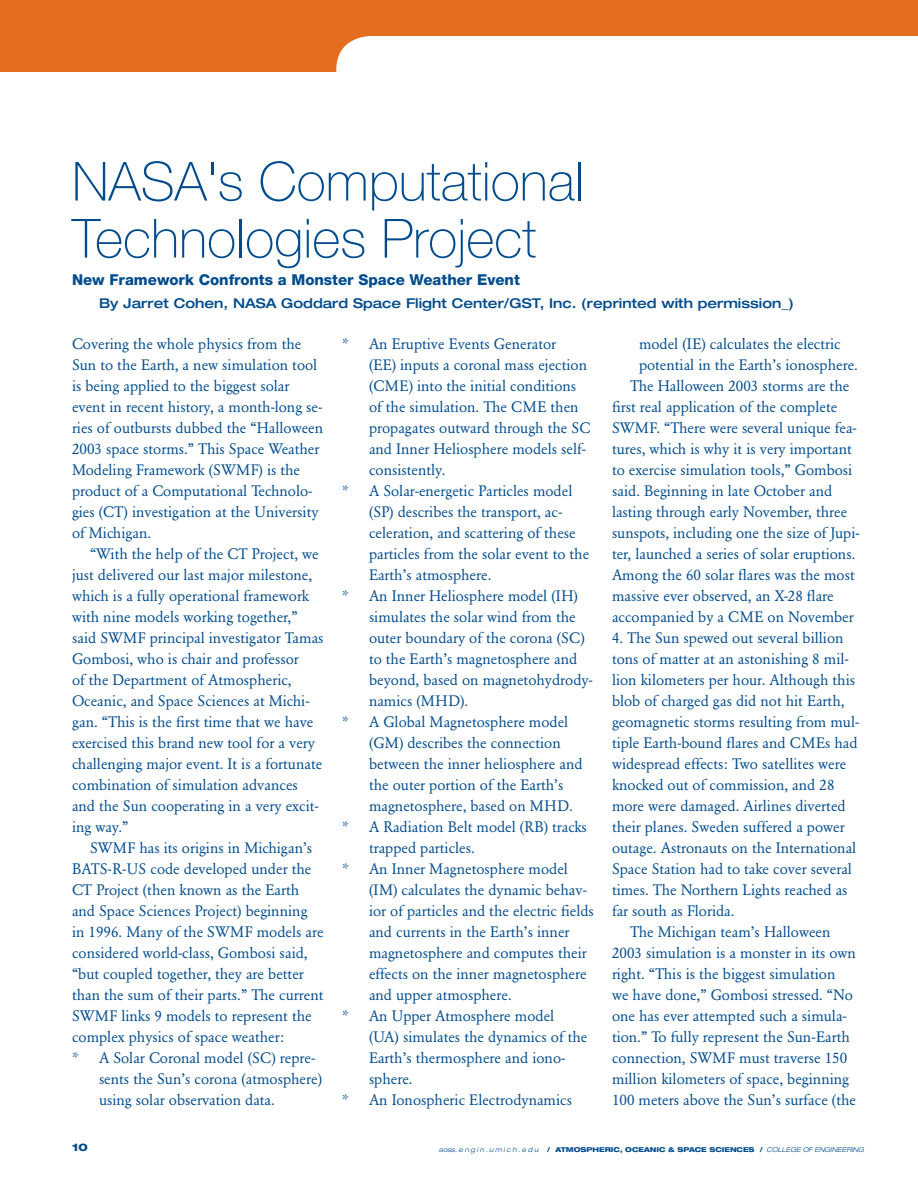
<style>
.page{position:relative;width:918px;height:1188px;background:#fff}
.page>*{position:absolute;margin:0;border:0;box-sizing:border-box;transform-origin:0 0}
.t1{font:100 54px/57px "Helvetica Neue LT Std";color:#004b8d}
.t2{font:15px/21px "Garamond BE";color:#004b8d}
.t3{font:800 15px "Helvetica Neue LT Std";color:#004b8d}
.t4{font:500 expanded 13.5px "Helvetica Neue LT Std";color:#004b8d}
.t5{font:800 expanded 10.5px "Helvetica Neue LT Std";color:#004b8d}
.t6{font:italic 300 expanded 6.75px "Helvetica Neue LT Std";color:#004b8d}
.t7{font:800 expanded 6.75px "Helvetica Neue LT Std";color:#004b8d}
.t8{font:italic 300 expanded 6.75px "Helvetica Neue LT Std";letter-spacing:.215em;color:#004b8d}
.s1{font-weight:800;font-style:normal}
</style>
<div class="page">
<div style="left:0;top:0;width:918px;height:72px;background:#e36f1e"></div>
<div style="left:336px;top:36px;width:474px;height:72px;background:#fff;border-radius:34px"></div>
<div style="left:702px;top:36px;width:216px;height:72px;background:#fff"></div>
<h1 class="t1" style="left:72px;top:153px;width:513px">NASA's Computational<br>Technologies Project</h1>
<p class="t3" style="left:72px;top:271px;width:449px">New Framework Confronts a Monster Space Weather Event</p>
<p class="t4" style="left:99px;top:295px;width:696px">By Jarret Cohen, NASA Goddard Space Flight Center/GST, Inc. (reprinted with permission_)</p>
<p class="t2" style="left:72px;top:333px;width:253px">Covering the whole physics from the Sun to the Earth, a new simulation tool is being applied to the biggest solar event in recent history, a month-long se&shy;ries of outbursts dubbed the “Halloween 2003 space storms.” This Space Weather Modeling Framework (SWMF) is the product of a Computational Technolo&shy;gies (CT) investigation at the University of Michigan.</p>
<p class="t2" style="left:72px;top:543px;width:253px;text-indent:18px">“With the help of the CT Project, we just delivered our last major milestone, which is a fully operational framework with nine models working together,” said SWMF principal investigator Tamas Gombosi, who is chair and professor<br>of the Department of Atmospheric, Oceanic, and Space Sciences at Michi&shy;gan. “This is the first time that we have exercised this brand new tool for a very challenging major event. It is a fortunate combination of simulation advances and the Sun cooperating in a very excit&shy;ing way.”</p>
<p class="t2" style="left:90px;top:837px;width:224px">SWMF has its origins in Michigan’s</p>
<p class="t2" style="left:72px;top:858px;width:241px">BATS-R-US code developed under the</p>
<p class="t2" style="left:72px;top:879px;width:229px">CT Project (then known as the Earth</p>
<p class="t2" style="left:72px;top:900px;width:237px">and Space Sciences Project) beginning</p>
<p class="t2" style="left:72px;top:921px;width:253px">in 1996. Many of the SWMF models are</p>
<p class="t2" style="left:72px;top:942px;width:237px">considered world-class, Gombosi said,</p>
<p class="t2" style="left:72px;top:963px;width:233px">“but coupled together, they are better</p>
<p class="t2" style="left:72px;top:984px;width:253px">than the sum of their parts.” The current</p>
<p class="t2" style="left:72px;top:1005px;width:241px">SWMF links 9 models to represent the</p>
<p class="t2" style="left:72px;top:1026px;width:214px">complex physics of space weather:</p>
<p class="t2" style="left:72px;top:1047px;width:245px">* A Solar Coronal model (SC) repre-</p>
<p class="t2" style="left:99px;top:1068px;width:225px">sents the Sun’s corona (atmosphere)</p>
<p class="t2" style="left:99px;top:1089px;width:177px">using solar observation data.</p>
<p class="t2" style="left:639px;top:333px;width:203px">model (IE) calculates the electric</p>
<p class="t2" style="left:639px;top:354px;width:221px">potential in the Earth’s ionosphere.</p>
<p class="t2" style="left:630px;top:375px;width:221px">The Halloween 2003 storms are the</p>
<p class="t2" style="left:612px;top:396px;width:227px">first real application of the complete</p>
<p class="t2" style="left:612px;top:417px;width:246px">SWMF. “There were several unique fea-</p>
<p class="t2" style="left:612px;top:438px;width:241px">tures, which is why it is very important</p>
<p class="t2" style="left:612px;top:459px;width:242px">to exercise simulation tools,” Gombosi</p>
<p class="t2" style="left:612px;top:480px;width:222px">said. Beginning in late October and</p>
<p class="t2" style="left:612px;top:501px;width:237px">lasting through early November, three</p>
<p class="t2" style="left:612px;top:522px;width:249px">sunspots, including one the size of Jupi-</p>
<p class="t2" style="left:612px;top:543px;width:245px">ter, launched a series of solar eruptions.</p>
<p class="t2" style="left:612px;top:564px;width:244px">Among the 60 solar flares was the most</p>
<p class="t2" style="left:612px;top:585px;width:223px">massive ever observed, an X-28 flare</p>
<p class="t2" style="left:612px;top:606px;width:243px">accompanied by a CME on November</p>
<p class="t2" style="left:612px;top:627px;width:233px">4. The Sun spewed out several billion</p>
<p class="t2" style="left:612px;top:648px;width:238px">tons of matter at an astonishing 8 mil-</p>
<p class="t2" style="left:612px;top:669px;width:245px">lion kilometers per hour. Although this</p>
<p class="t2" style="left:612px;top:690px;width:234px">blob of charged gas did not hit Earth,</p>
<p class="t2" style="left:612px;top:711px;width:249px">geomagnetic storms resulting from mul-</p>
<p class="t2" style="left:612px;top:732px;width:247px">tiple Earth-bound flares and CMEs had</p>
<p class="t2" style="left:612px;top:753px;width:236px">widespread effects: Two satellites were</p>
<p class="t2" style="left:612px;top:774px;width:224px">knocked out of commission, and 28</p>
<p class="t2" style="left:612px;top:795px;width:235px">more were damaged. Airlines diverted</p>
<p class="t2" style="left:612px;top:816px;width:234px">their planes. Sweden suffered a power</p>
<p class="t2" style="left:612px;top:837px;width:246px">outage. Astronauts on the International</p>
<p class="t2" style="left:612px;top:858px;width:241px">Space Station had to take cover several</p>
<p class="t2" style="left:612px;top:879px;width:237px">times. The Northern Lights reached as</p>
<p class="t2" style="left:612px;top:900px;width:124px">far south as Florida.</p>
<p class="t2" style="left:630px;top:921px;width:202px">The Michigan team’s Halloween</p>
<p class="t2" style="left:612px;top:942px;width:246px">2003 simulation is a monster in its own</p>
<p class="t2" style="left:612px;top:963px;width:225px">right. “This is the biggest simulation</p>
<p class="t2" style="left:612px;top:984px;width:242px">we have done,” Gombosi stressed. “No</p>
<p class="t2" style="left:612px;top:1005px;width:236px">one has ever attempted such a simula-</p>
<p class="t2" style="left:612px;top:1026px;width:239px">tion.” To fully represent the Sun-Earth</p>
<p class="t2" style="left:612px;top:1047px;width:237px">connection, SWMF must traverse 150</p>
<p class="t2" style="left:612px;top:1068px;width:239px">million kilometers of space, beginning</p>
<p class="t2" style="left:612px;top:1089px;width:246px">100 meters above the Sun’s surface (the</p>
<p class="t2" style="left:342px;top:333px;width:216px">* An Eruptive Events Generator</p>
<p class="t2" style="left:369px;top:354px;width:220px">(EE) inputs a coronal mass ejection</p>
<p class="t2" style="left:369px;top:375px;width:209px">(CME) into the initial conditions</p>
<p class="t2" style="left:369px;top:396px;width:211px">of the simulation. The CME then</p>
<p class="t2" style="left:369px;top:417px;width:223px">propagates outward through the SC</p>
<p class="t2" style="left:369px;top:438px;width:218px">and Inner Heliosphere models self-</p>
<p class="t2" style="left:369px;top:459px;width:78px">consistently.</p>
<p class="t2" style="left:342px;top:480px;width:232px">* A Solar-energetic Particles model</p>
<p class="t2" style="left:369px;top:501px;width:195px">(SP) describes the transport, ac-</p>
<p class="t2" style="left:369px;top:522px;width:208px">celeration, and scattering of these</p>
<p class="t2" style="left:369px;top:543px;width:222px">particles from the solar event to the</p>
<p class="t2" style="left:369px;top:564px;width:124px">Earth’s atmosphere.</p>
<p class="t2" style="left:342px;top:585px;width:238px">* An Inner Heliosphere model (IH)</p>
<p class="t2" style="left:369px;top:606px;width:208px">simulates the solar wind from the</p>
<p class="t2" style="left:369px;top:627px;width:217px">outer boundary of the corona (SC)</p>
<p class="t2" style="left:369px;top:648px;width:210px">to the Earth’s magnetosphere and</p>
<p class="t2" style="left:369px;top:669px;width:225px">beyond, based on magnetohydrody-</p>
<p class="t2" style="left:369px;top:690px;width:101px">namics (MHD).</p>
<p class="t2" style="left:342px;top:711px;width:228px">* A Global Magnetosphere model</p>
<p class="t2" style="left:369px;top:732px;width:193px">(GM) describes the connection</p>
<p class="t2" style="left:369px;top:753px;width:215px">between the inner heliosphere and</p>
<p class="t2" style="left:369px;top:774px;width:196px">the outer portion of the Earth’s</p>
<p class="t2" style="left:369px;top:795px;width:206px">magnetosphere, based on MHD.</p>
<p class="t2" style="left:342px;top:816px;width:246px">* A Radiation Belt model (RB) tracks</p>
<p class="t2" style="left:369px;top:837px;width:107px">trapped particles.</p>
<p class="t2" style="left:342px;top:858px;width:228px">* An Inner Magnetosphere model</p>
<p class="t2" style="left:369px;top:879px;width:219px">(IM) calculates the dynamic behav-</p>
<p class="t2" style="left:369px;top:900px;width:226px">ior of particles and the electric fields</p>
<p class="t2" style="left:369px;top:921px;width:202px">and currents in the Earth’s inner</p>
<p class="t2" style="left:369px;top:942px;width:219px">magnetosphere and computes their</p>
<p class="t2" style="left:369px;top:963px;width:219px">effects on the inner magnetosphere</p>
<p class="t2" style="left:369px;top:984px;width:144px">and upper atmosphere.</p>
<p class="t2" style="left:342px;top:1005px;width:214px">* An Upper Atmosphere model</p>
<p class="t2" style="left:369px;top:1026px;width:220px">(UA) simulates the dynamics of the</p>
<p class="t2" style="left:369px;top:1047px;width:198px">Earth’s thermosphere and iono-</p>
<p class="t2" style="left:369px;top:1068px;width:45px">sphere.</p>
<p class="t2" style="left:342px;top:1089px;width:232px">* An Ionospheric Electrodynamics</p>
<p class="t5" style="left:72px;top:1141px;width:17px">10</p>
<p class="t8" style="left:439px;top:1145px;width:101px">aoss.engin.umich.edu</p>
<p class="t7" style="left:547px;top:1145px;width:16px">/ ATMO</p>
<p class="t7" style="left:581px;top:1145px;width:110px">SPH ERIC, OCEANIC &amp; SPAC</p>
<p class="t6" style="left:701px;top:1145px;width:164px"><span class="s1">E SCIENCES /</span> college of engineering</p>
</div>
